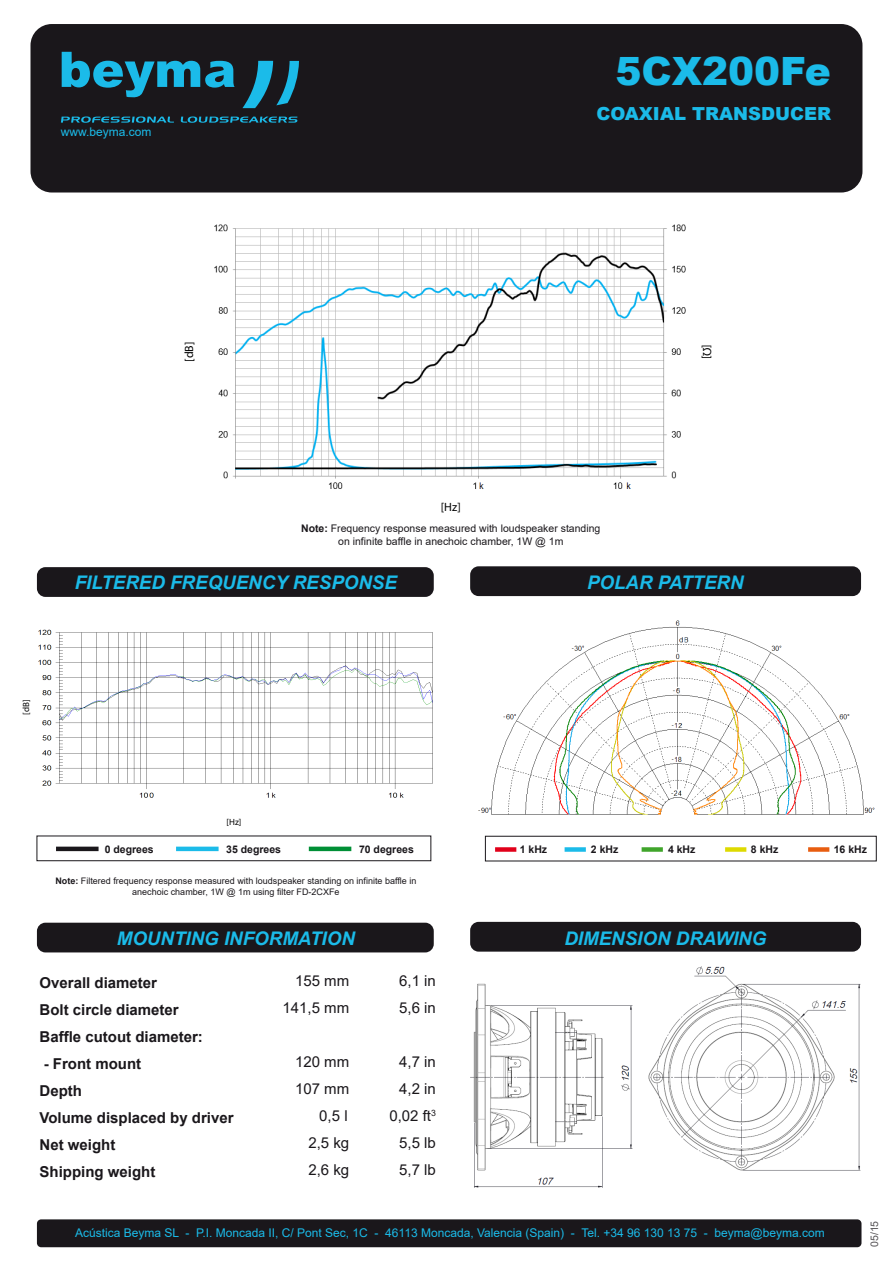
<style>
.page{position:relative;width:893px;height:1263px;background:#fff}
.page>*{position:absolute;margin:0;border:0;box-sizing:border-box;transform-origin:0 0}
.t1{font:900 39px "Arial";color:#1bbbe9}
.t2{font:italic 700 18.75px "Arial";color:#1bbbe9}
.t3{font:900 18px "Arial";color:#1bbbe9}
.t4{font:700 15px/27px "Arial";color:#1a171b}
.t5{font:15px "Arial";color:#1a171b}
.t6{font:12px "Arial";color:#1bbbe9}
.t7{font:12px "Myriad Pro";color:#000}
.t8{font:10.5px/12.6px "Arial";color:#1a171b;text-align:center}
.t9{font:700 10.5px "Arial";color:#1a171b}
.t10{font:9px/10.8px "Arial";color:#1a171b;text-align:center}
.t11{font:9px "Myriad Pro";color:#000}
.s1{font-weight:700}
</style>
<div class="page">
<div style="left:31px;top:24px;width:831px;height:168px;background:#1a171b;border-radius:21px"></div>
<svg style="left:61px;top:52px;width:238px;height:71px"></svg>
<div style="left:470px;top:922px;width:391px;height:30px;background:#1a171b;border-radius:9px"></div>
<div style="left:37px;top:1219px;width:824px;height:28px;background:#1a171b;border-radius:4px"></div>
<img style="left:470px;top:966px;width:391px;height:222px">
<img style="left:214px;top:224px;width:472px;height:265px">
<div style="left:37px;top:923px;width:397px;height:29px;background:#1a171b;border-radius:9px"></div>
<div style="left:470px;top:566px;width:391px;height:30px;background:#1a171b;border-radius:9px"></div>
<img style="left:38px;top:629px;width:395px;height:169px">
<div style="left:37px;top:567px;width:397px;height:30px;background:#1a171b;border-radius:9px"></div>
<hr style="left:56px;top:847px;width:43px;height:4px;background:#1a171b">
<hr style="left:176px;top:847px;width:43px;height:4px;background:#1bbbe9">
<hr style="left:309px;top:847px;width:42px;height:4px;background:#008f36">
<div style="left:37px;top:836px;width:394px;height:25px;border:1px solid #1a171b"></div>
<img style="left:478px;top:620px;width:397px;height:195px">
<div style="left:495px;top:847px;width:21px;height:5px;background:#e1001a"></div>
<div style="left:485px;top:836px;width:392px;height:25px;border:1px solid #1a171b"></div>
<div style="left:565px;top:847px;width:21px;height:5px;background:#1bbbe9"></div>
<div style="left:642px;top:847px;width:21px;height:5px;background:#40a52b"></div>
<div style="left:725px;top:847px;width:21px;height:5px;background:#deda00"></div>
<div style="left:808px;top:847px;width:21px;height:5px;background:#e85d10"></div>
<h3 class="t6" style="left:61px;top:124px;width:92px">www.beyma.com</h3>
<h1 class="t1" style="left:616px;top:43px;width:217px">5CX200Fe</h1>
<h3 class="t3" style="left:597px;top:101px;width:236px">COAXIAL TRANSDUCER</h3>
<h3 class="t7" style="left:182px;top:362px;width:22px;rotate:-90deg">[dB]</h3>
<h3 class="t7" style="left:441px;top:499px;width:21px">[Hz]</h3>
<p class="t8" style="left:301px;top:522px;width:301px"><span class="s1">Note:</span> Frequency response measured with loudspeaker standing on infinite baffle in anechoic chamber, 1W @ 1m</p>
<h2 class="t2" style="left:587px;top:570px;width:158px">POLAR PATTERN</h2>
<h2 class="t2" style="left:75px;top:570px;width:324px">FILTERED FREQUENCY RESPONSE</h2>
<p class="t11" style="left:20px;top:715px;width:17px;rotate:-90deg">[dB]</p>
<p class="t11" style="left:227px;top:816px;width:16px">[Hz]</p>
<p class="t9" style="left:105px;top:841px;width:51px">0 degrees</p>
<p class="t9" style="left:226px;top:841px;width:56px">35 degrees</p>
<p class="t9" style="left:359px;top:841px;width:56px">70 degrees</p>
<p class="t9" style="left:520px;top:842px;width:29px">1 kHz</p>
<p class="t9" style="left:591px;top:842px;width:29px">2 kHz</p>
<p class="t9" style="left:668px;top:842px;width:29px">4 kHz</p>
<p class="t9" style="left:751px;top:842px;width:29px">8 kHz</p>
<p class="t9" style="left:834px;top:842px;width:35px">16 kHz</p>
<p class="t10" style="left:55px;top:876px;width:363px"><span class="s1">Note:</span> Filtered frequency response measured with loudspeaker standing on infinite baffle in anechoic chamber, 1W @ 1m using filter FD-2CXFe</p>
<h2 class="t2" style="left:117px;top:926px;width:240px">MOUNTING INFORMATION</h2>
<h3 class="t4" style="left:40px;top:969px;width:165px">Overall diameter<br>Bolt circle diameter<br>Baffle cutout diameter:</h3>
<h3 class="t4" style="left:40px;top:1050px;width:195px">- Front mount<br>Depth<br>Volume displaced by driver<br>Net weight<br>Shipping weight</h3>
<h3 class="t5" style="left:295px;top:970px;width:56px">155 mm</h3>
<h3 class="t5" style="left:399px;top:970px;width:38px">6,1 in</h3>
<h3 class="t5" style="left:282px;top:997px;width:68px">141,5 mm</h3>
<h3 class="t5" style="left:399px;top:997px;width:38px">5,6 in</h3>
<h3 class="t5" style="left:295px;top:1051px;width:56px">120 mm</h3>
<h3 class="t5" style="left:399px;top:1051px;width:38px">4,7 in</h3>
<h3 class="t5" style="left:295px;top:1078px;width:56px">107 mm</h3>
<h3 class="t5" style="left:399px;top:1078px;width:38px">4,2 in</h3>
<h3 class="t5" style="left:319px;top:1105px;width:30px">0,5 l</h3>
<h3 class="t5" style="left:389px;top:1105px;width:48px">0,02 ft<sup>3</sup></h3>
<h3 class="t5" style="left:308px;top:1132px;width:42px">2,5 kg</h3>
<h3 class="t5" style="left:399px;top:1132px;width:38px">5,5 lb</h3>
<h3 class="t5" style="left:308px;top:1159px;width:42px">2,6 kg</h3>
<h3 class="t5" style="left:399px;top:1159px;width:38px">5,7 lb</h3>
<h2 class="t2" style="left:564px;top:926px;width:204px">DIMENSION DRAWING</h2>
<h3 class="t6" style="left:75px;top:1224px;width:751px">Acústica Beyma SL - P.I. Moncada II, C/ Pont Sec, 1C - 46113 Moncada, Valencia (Spain) - Tel. +34 96 130 13 75 - beyma@beyma.com</h3>
<p class="t8" style="left:868px;top:1247px;width:28px;rotate:-90deg">05/15</p>
</div>
